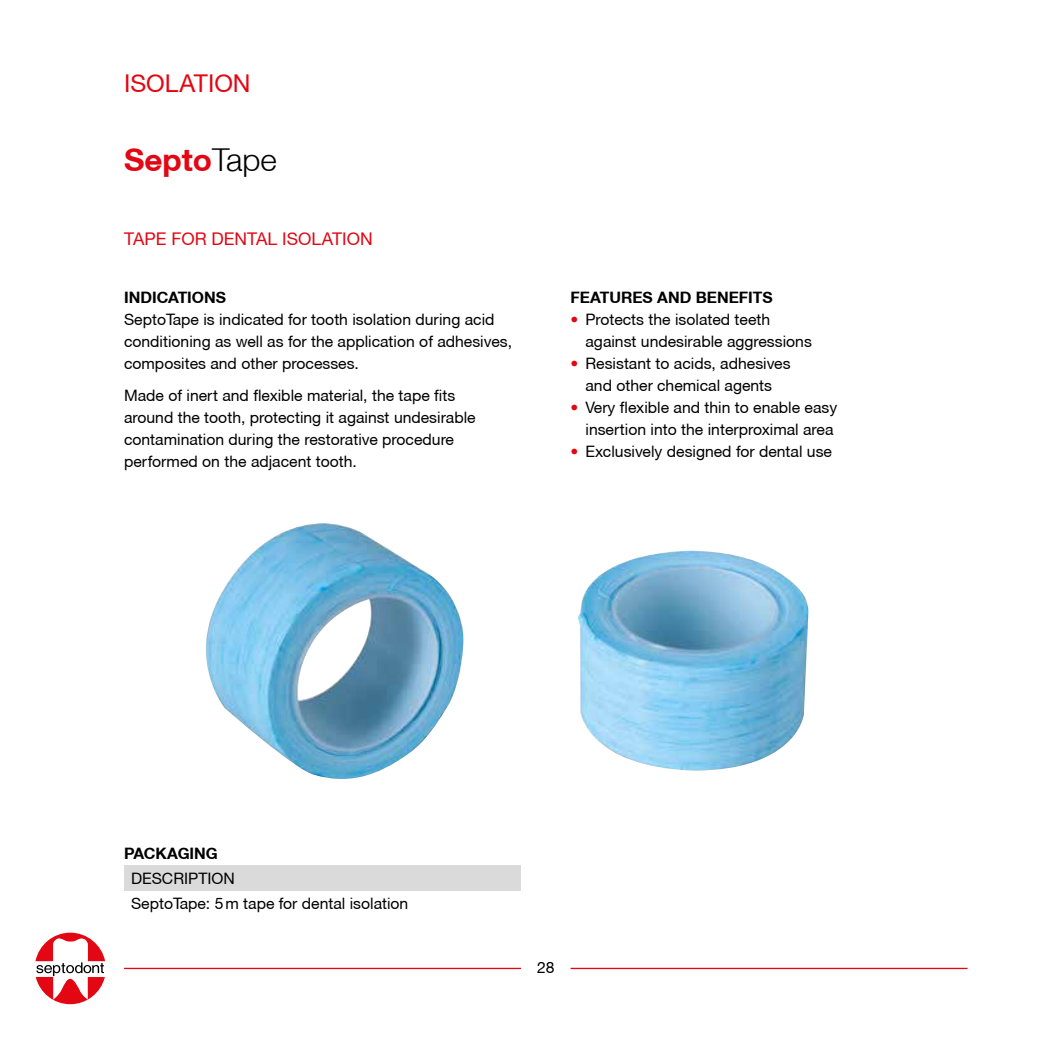
<style>
.page{position:relative;width:1042px;height:1042px;background:#fff}
.page>*{position:absolute;margin:0;border:0;box-sizing:border-box;transform-origin:0 0}
.t1{font:700 31.5px "Helvetica Neue CE";color:#e30613}
.t2{font:24.5px "Helvetica Neue CE";color:#e30613}
.t3{font:17.5px "Helvetica Neue CE";color:#e30613}
.t4{font:15.75px/22.1px "Helvetica Neue CE";color:#000}
.t5{font:700 15.75px "Helvetica Neue CE";color:#000}
.s1{font-family:"Helvetica Neue LT";font-weight:300;color:#000}
.s2{color:#e30613}
</style>
<div class="page">
<svg style="left:35px;top:932px;width:70px;height:72px"></svg>
<hr style="left:124px;top:968px;width:397px;height:1px;background:#e30613">
<hr style="left:570px;top:968px;width:397px;height:1px;background:#e30613">
<div style="left:124px;top:866px;width:397px;height:25px;background:#dadada"></div>
<img style="left:578px;top:551px;width:230px;height:219px">
<img style="left:206px;top:523px;width:257px;height:256px">
<h2 class="t2" style="left:124px;top:68px;width:128px">ISOLATION</h2>
<h1 class="t1" style="left:124px;top:141px;width:154px">Septo<span class="s1">Tape</span></h1>
<p class="t3" style="left:124px;top:229px;width:250px">TAPE FOR DENTAL ISOLATION</p>
<p class="t5" style="left:124px;top:288px;width:104px">INDICATIONS</p>
<p class="t4" style="left:124px;top:308px;width:389px">SeptoTape is indicated for tooth isolation during acid conditioning as well as for the application of adhesives, composites and other processes.</p>
<p class="t4" style="left:124px;top:385px;width:353px">Made of inert and flexible material, the tape fits around the tooth, protecting it against undesirable contamination during the restorative procedure performed on the adjacent tooth.</p>
<p class="t5" style="left:570px;top:288px;width:204px">FEATURES AND BENEFITS</p>
<p class="t4" style="left:585px;top:308px;width:228px;text-indent:-15px"><span class="s2">•</span> Protects the isolated teeth against undesirable aggressions</p>
<p class="t4" style="left:570px;top:353px;width:221px;text-align:center"><span class="s2">•</span> Resistant to acids, adhesives and other chemical agents</p>
<p class="t4" style="left:570px;top:397px;width:268px;text-align:right"><span class="s2">•</span> Very flexible and thin to enable easy insertion into the interproximal area</p>
<p class="t4" style="left:570px;top:441px;width:263px"><span class="s2">•</span> Exclusively designed for dental use</p>
<p class="t5" style="left:124px;top:843px;width:95px">PACKAGING</p>
<p class="t4" style="left:131px;top:866px;width:279px;line-height:25.2px">DESCRIPTION<br>SeptoTape: 5m tape for dental isolation</p>
<p class="t4" style="left:537px;top:956px;width:19px">28</p>
</div>
